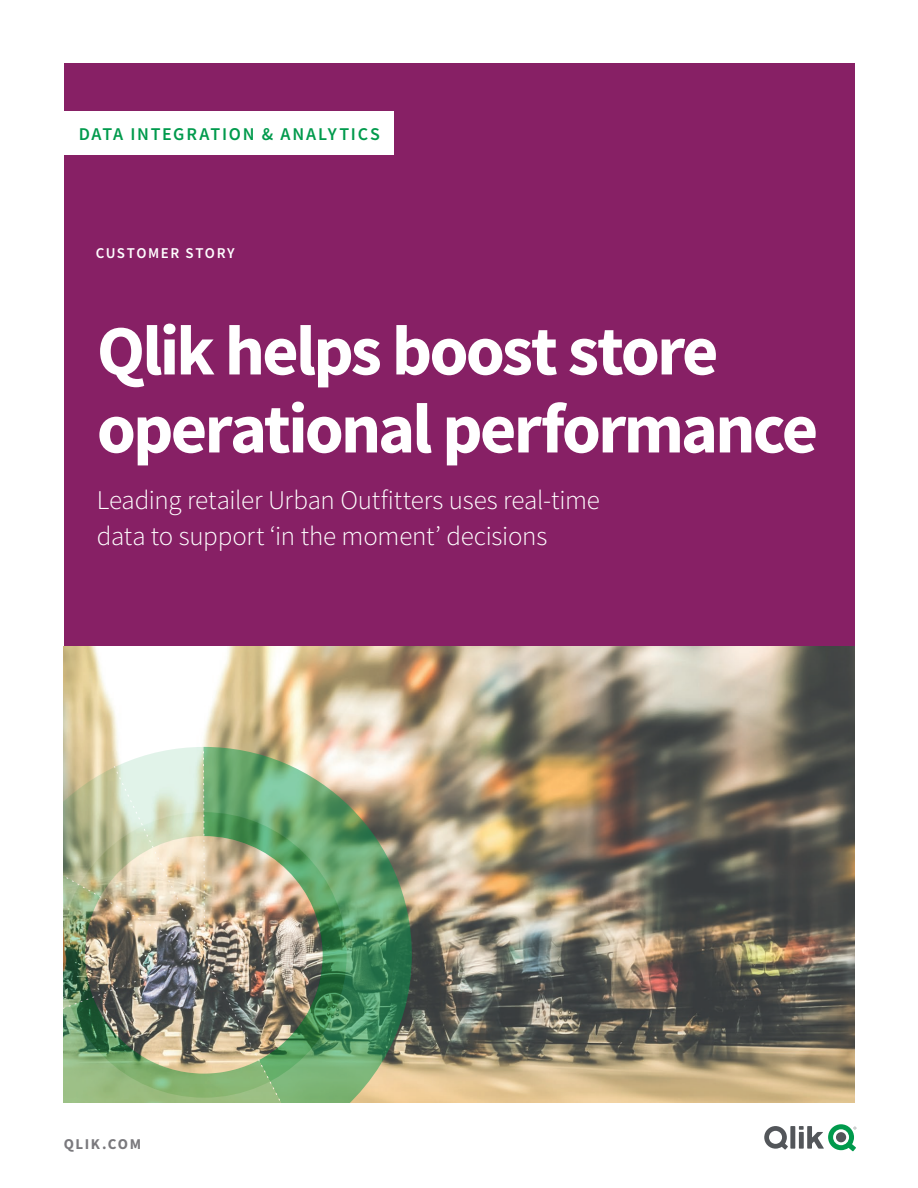
<style>
.page{position:relative;width:918px;height:1188px;background:#fff}
.page>*{position:absolute;margin:0;border:0;box-sizing:border-box;transform-origin:0 0}
.Cover_Main_Heading{font:700 70.5px/78px "Source Sans Pro";letter-spacing:-.04em;color:#fff}
.Cover_Sub_heading{font:300 27px/36px "Source Sans Pro";letter-spacing:-.01em;color:#fff}
.t1{font:600 18px "Source Sans Pro";letter-spacing:.095em;color:#009a4c}
.Content_Type{font:600 15px "Source Sans Pro";letter-spacing:.105em;color:#fff}
.Qlik_com{font:700 15px "Source Sans Pro";letter-spacing:.105em;color:#7a797d}
</style>
<div class="page">
<svg style="left:764px;top:1124px;width:92px;height:28px"></svg>
<div style="left:64px;top:64px;width:790px;height:1039px;background:#872065"></div>
<img style="left:64px;top:647px;width:790px;height:456px">
<svg style="left:301px;top:747px;width:111px;height:356px;background:#84a27c"></svg>
<svg style="left:301px;top:812px;width:46px;height:286px;background:#629866"></svg>
<img style="left:64px;top:747px;width:237px;height:356px">
<div style="left:62px;top:112px;width:332px;height:43px;background:#fff"></div>
<p class="t1" style="left:79px;top:122px;width:303px">DATA INTEGRATION &amp; ANALYTICS</p>
<p class="Content_Type" style="left:96px;top:243px;width:140px">CUSTOMER STORY</p>
<p class="Cover_Main_Heading" style="left:97px;top:311px;width:723px">Qlik helps boost store operational performance</p>
<p class="Cover_Sub_heading" style="left:97px;top:482px;width:505px">Leading retailer Urban Outfitters uses real-time data to support ‘in the moment’ decisions</p>
<p class="Qlik_com" style="left:64px;top:1134px;width:79px">QLIK.COM</p>
</div>
